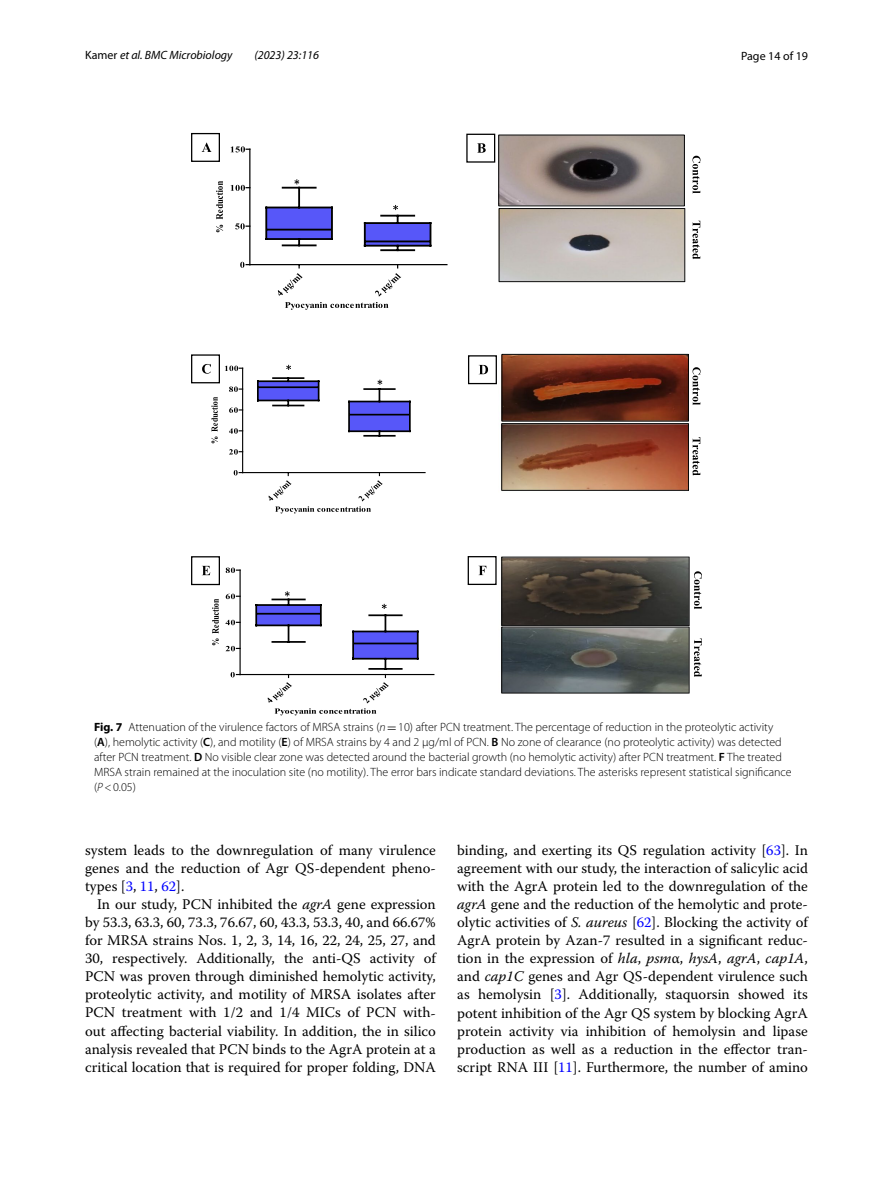
<style>
.page{position:relative;width:893px;height:1187px;background:#fff}
.page>*{position:absolute;margin:0;border:0;box-sizing:border-box;transform-origin:0 0}
.t1{font:14.7px/18px "Warnock Pro";color:#000;text-align:justify}
.t2{font:300 12px/15px "Myriad Pro";color:#000}
.t3{font:italic 12px "Myriad Pro";color:#000}
.t4{font:12px "Myriad Pro";color:#000}
.s1{font-style:normal}
.s2{font-weight:700}
.s3{font-style:italic}
.s4{font-family:"MTSY";font-weight:400}
.s5{font-weight:600}
.s6{color:#00f}
</style>
<div class="page">
<img style="left:499px;top:136px;width:190px;height:286px">
<hr style="left:250px;top:264px;width:197px;height:1px;background:#000">
<svg style="left:278px;top:265px;width:25px;height:31px"></svg>
<svg style="left:375px;top:265px;width:26px;height:31px"></svg>
<hr style="left:249px;top:149px;width:1px;height:115px;background:#000">
<svg style="left:240px;top:262px;width:10px;height:6px"></svg>
<svg style="left:235px;top:223px;width:15px;height:6px"></svg>
<svg style="left:231px;top:185px;width:19px;height:6px"></svg>
<svg style="left:231px;top:146px;width:19px;height:6px"></svg>
<div style="left:266px;top:207px;width:66px;height:32px;background:#5757f9"></div>
<hr style="left:265px;top:207px;width:2px;height:32px;background:#000">
<hr style="left:266px;top:206px;width:66px;height:2px;background:#000">
<hr style="left:331px;top:207px;width:2px;height:32px;background:#000">
<hr style="left:266px;top:238px;width:66px;height:2px;background:#000">
<hr style="left:267px;top:229px;width:64px;height:1px;background:#000">
<hr style="left:283px;top:187px;width:33px;height:1px;background:#000">
<hr style="left:283px;top:244px;width:33px;height:2px;background:#000">
<div style="left:365px;top:223px;width:65px;height:23px;background:#5757f9"></div>
<hr style="left:364px;top:223px;width:2px;height:23px;background:#000">
<hr style="left:365px;top:222px;width:65px;height:2px;background:#000">
<svg style="left:430px;top:223px;width:1px;height:23px"></svg>
<hr style="left:365px;top:245px;width:65px;height:1px;background:#000">
<hr style="left:366px;top:240px;width:63px;height:2px;background:#000">
<svg style="left:397px;top:216px;width:2px;height:6px"></svg>
<hr style="left:381px;top:215px;width:33px;height:1px;background:#000">
<hr style="left:381px;top:249px;width:33px;height:2px;background:#000">
<svg style="left:285px;top:302px;width:103px;height:8px"></svg>
<svg style="left:216px;top:181px;width:7px;height:51px"></svg>
<hr style="left:243px;top:472px;width:182px;height:1px;background:#000">
<hr style="left:242px;top:368px;width:1px;height:104px;background:#000">
<svg style="left:234px;top:470px;width:9px;height:5px"></svg>
<svg style="left:229px;top:449px;width:14px;height:5px"></svg>
<svg style="left:229px;top:428px;width:14px;height:5px"></svg>
<svg style="left:229px;top:407px;width:14px;height:6px"></svg>
<svg style="left:229px;top:386px;width:14px;height:6px"></svg>
<svg style="left:225px;top:365px;width:18px;height:6px"></svg>
<div style="left:258px;top:381px;width:61px;height:19px;background:#5757f9"></div>
<svg style="left:257px;top:381px;width:2px;height:20px"></svg>
<hr style="left:258px;top:380px;width:61px;height:2px;background:#000">
<svg style="left:318px;top:382px;width:1px;height:17px"></svg>
<hr style="left:258px;top:399px;width:61px;height:2px;background:#000">
<hr style="left:259px;top:386px;width:59px;height:2px;background:#000">
<hr style="left:273px;top:377px;width:31px;height:2px;background:#000">
<hr style="left:273px;top:404px;width:31px;height:2px;background:#000">
<div style="left:349px;top:401px;width:61px;height:30px;background:#5757f9"></div>
<hr style="left:348px;top:401px;width:2px;height:30px;background:#000">
<hr style="left:349px;top:400px;width:61px;height:2px;background:#000">
<hr style="left:409px;top:401px;width:2px;height:30px;background:#000">
<hr style="left:349px;top:430px;width:61px;height:2px;background:#000">
<hr style="left:350px;top:414px;width:59px;height:1px;background:#000">
<hr style="left:364px;top:388px;width:31px;height:2px;background:#000">
<hr style="left:364px;top:435px;width:31px;height:1px;background:#000">
<svg style="left:269px;top:473px;width:114px;height:40px"></svg>
<svg style="left:211px;top:397px;width:7px;height:46px"></svg>
<hr style="left:240px;top:674px;width:194px;height:1px;background:#000">
<hr style="left:239px;top:570px;width:2px;height:104px;background:#000">
<svg style="left:231px;top:672px;width:9px;height:5px"></svg>
<svg style="left:226px;top:645px;width:14px;height:6px"></svg>
<svg style="left:226px;top:619px;width:14px;height:6px"></svg>
<svg style="left:226px;top:593px;width:14px;height:6px"></svg>
<svg style="left:226px;top:567px;width:14px;height:6px"></svg>
<div style="left:256px;top:605px;width:65px;height:20px;background:#5757f9"></div>
<hr style="left:255px;top:605px;width:2px;height:20px;background:#000">
<hr style="left:256px;top:604px;width:65px;height:2px;background:#000">
<hr style="left:320px;top:605px;width:2px;height:20px;background:#000">
<hr style="left:256px;top:624px;width:65px;height:2px;background:#000">
<hr style="left:257px;top:613px;width:63px;height:1px;background:#000">
<hr style="left:272px;top:598px;width:33px;height:2px;background:#000">
<svg style="left:288px;top:626px;width:1px;height:15px"></svg>
<hr style="left:272px;top:641px;width:33px;height:1px;background:#000">
<div style="left:353px;top:631px;width:65px;height:27px;background:#5757f9"></div>
<hr style="left:352px;top:631px;width:2px;height:27px;background:#000">
<hr style="left:353px;top:630px;width:65px;height:2px;background:#000">
<hr style="left:417px;top:631px;width:2px;height:27px;background:#000">
<hr style="left:353px;top:657px;width:65px;height:2px;background:#000">
<hr style="left:354px;top:642px;width:63px;height:2px;background:#000">
<svg style="left:385px;top:616px;width:1px;height:14px"></svg>
<hr style="left:369px;top:614px;width:33px;height:2px;background:#000">
<hr style="left:369px;top:668px;width:33px;height:1px;background:#000">
<svg style="left:268px;top:675px;width:121px;height:40px"></svg>
<svg style="left:212px;top:599px;width:7px;height:46px"></svg>
<div style="left:191px;top:133px;width:29px;height:29px;border:1px solid #000"></div>
<svg style="left:202px;top:142px;width:10px;height:10px"></svg>
<div style="left:468px;top:556px;width:29px;height:29px;background:#fff;border:1px solid #000"></div>
<svg style="left:478px;top:565px;width:8px;height:10px"></svg>
<div style="left:191px;top:556px;width:29px;height:29px;border:1px solid #000"></div>
<svg style="left:202px;top:566px;width:8px;height:9px"></svg>
<div style="left:468px;top:355px;width:29px;height:29px;background:#fff;border:1px solid #000"></div>
<svg style="left:479px;top:365px;width:9px;height:9px"></svg>
<div style="left:191px;top:354px;width:29px;height:29px;border:1px solid #000"></div>
<svg style="left:202px;top:364px;width:9px;height:9px"></svg>
<div style="left:466px;top:134px;width:29px;height:29px;border:1px solid #000"></div>
<svg style="left:477px;top:143px;width:9px;height:10px"></svg>
<svg style="left:499px;top:208px;width:186px;height:74px;background:#b9b2ad"></svg>
<svg style="left:692px;top:156px;width:8px;height:37px"></svg>
<svg style="left:501px;top:556px;width:201px;height:137px;background:#555552"></svg>
<svg style="left:693px;top:367px;width:7px;height:38px"></svg>
<div style="left:501px;top:354px;width:188px;height:67px;border:1px solid #000"></div>
<svg style="left:501px;top:423px;width:199px;height:68px;background:#9b634a"></svg>
<svg style="left:692px;top:221px;width:8px;height:38px"></svg>
<svg style="left:382px;top:603px;width:5px;height:6px"></svg>
<svg style="left:285px;top:591px;width:5px;height:14px"></svg>
<svg style="left:294px;top:179px;width:6px;height:28px"></svg>
<svg style="left:393px;top:205px;width:5px;height:5px"></svg>
<svg style="left:286px;top:365px;width:5px;height:5px"></svg>
<svg style="left:377px;top:379px;width:5px;height:22px"></svg>
<p class="t3" style="left:85px;top:48px;width:149px"><span class="s1">Kamer</span> et al. BMC Microbiology</p>
<p class="t3" style="left:254px;top:48px;width:66px">(2023) 23:116</p>
<p class="t4" style="left:741px;top:48px;width:68px">Page 14 of 19</p>
<p class="t2" style="left:94px;top:719px;width:699px"><span class="s2">Fig. 7</span> Attenuation of the virulence factors of MRSA strains (<span class="s3">n</span><span class="s4">=</span>10) after PCN treatment. The percentage of reduction in the proteolytic activity (<span class="s5">A</span>), hemolytic activity (<span class="s5">C</span>), and motility (<span class="s5">E</span>) of MRSA strains by 4 and 2 µg/ml of PCN. <span class="s5">B</span> No zone of clearance (no proteolytic activity) was detected after PCN treatment. <span class="s5">D</span> No visible clear zone was detected around the bacterial growth (no hemolytic activity) after PCN treatment. <span class="s5">F</span> The treated MRSA strain remained at the inoculation site (no motility). The error bars indicate standard deviations. The asterisks represent statistical significance (<span class="s3">P</span>&lt;0.05)</p>
<p class="t1" style="left:85px;top:841px;width:352px">system leads to the downregulation of many virulence genes and the reduction of Agr QS-dependent pheno&shy;types [<span class="s6">3</span>, <span class="s6">11</span>, <span class="s6">62</span>].</p>
<p class="t1" style="left:85px;top:895px;width:352px;text-indent:12px">In our study, PCN inhibited the <span class="s3">agrA</span> gene expression by 53.3, 63.3, 60, 73.3, 76.67, 60, 43.3, 53.3, 40, and 66.67% for MRSA strains Nos. 1, 2, 3, 14, 16, 22, 24, 25, 27, and 30, respectively. Additionally, the anti-QS activity of PCN was proven through diminished hemolytic activity, proteolytic activity, and motility of MRSA isolates after PCN treatment with 1/2 and 1/4 MICs of PCN with&shy;out affecting bacterial viability. In addition, the in silico analysis revealed that PCN binds to the AgrA protein at a critical location that is required for proper folding, DNA</p>
<p class="t1" style="left:457px;top:841px;width:352px">binding, and exerting its QS regulation activity [<span class="s6">63</span>]. In agreement with our study, the interaction of salicylic acid with the AgrA protein led to the downregulation of the <span class="s3">agrA</span> gene and the reduction of the hemolytic and prote&shy;olytic activities of <span class="s3">S. aureus</span> [<span class="s6">62</span>]. Blocking the activity of AgrA protein by Azan-7 resulted in a significant reduc&shy;tion in the expression of <span class="s3">hla</span>, <span class="s3">psm</span>α, <span class="s3">hysA</span>, <span class="s3">agrA</span>, <span class="s3">cap1A</span>, and <span class="s3">cap1C</span> genes and Agr QS-dependent virulence such as hemolysin [<span class="s6">3</span>]. Additionally, staquorsin showed its potent inhibition of the Agr QS system by blocking AgrA protein activity via inhibition of hemolysin and lipase production as well as a reduction in the effector tran&shy;script RNA III [<span class="s6">11</span>]. Furthermore, the number of amino</p>
</div>
